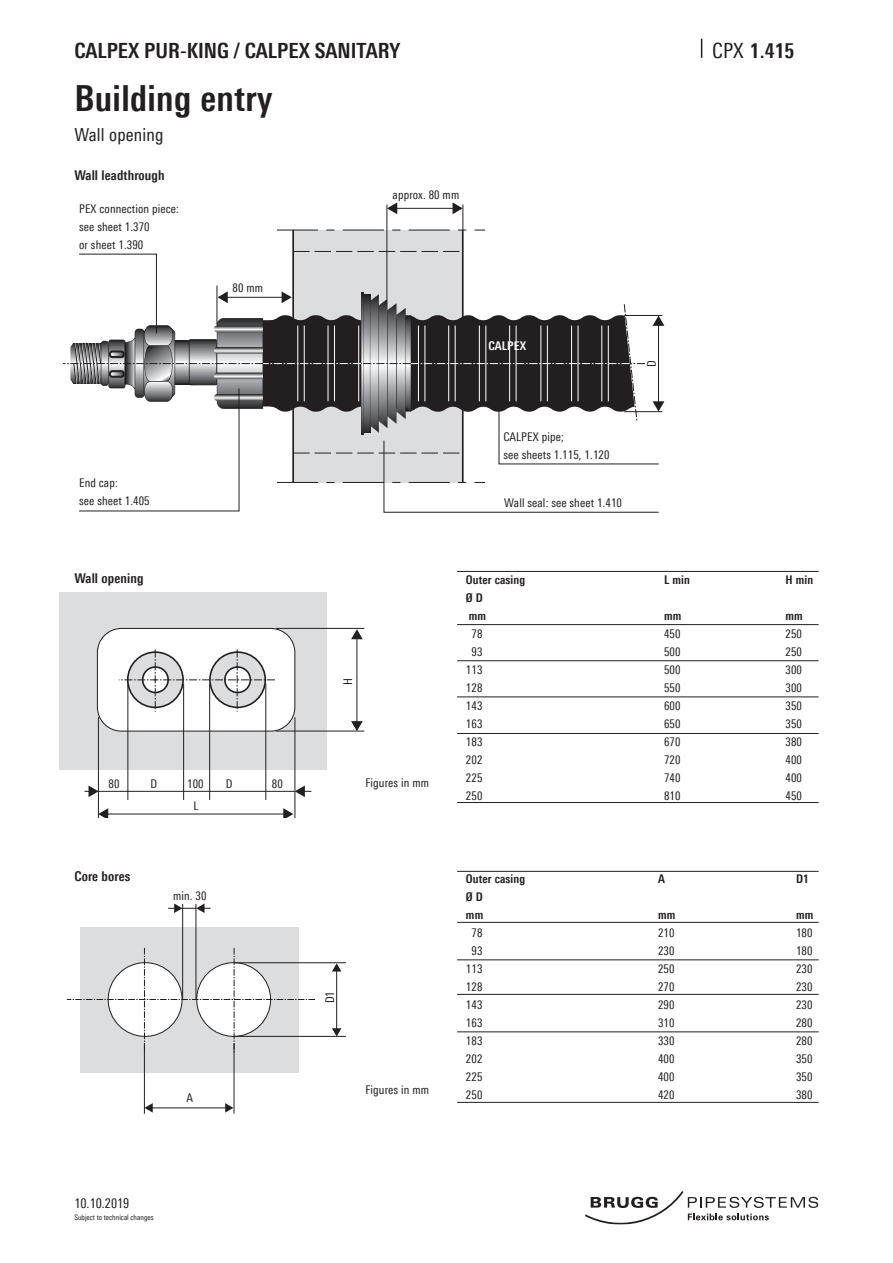
<style>
.page{position:relative;width:893px;height:1263px;background:#fff}
.page>*{position:absolute;margin:0;border:0;box-sizing:border-box;transform-origin:0 0}
.t1{font:700 36px "Linotype Univers 620 Cn";letter-spacing:.01em;color:#231f20}
.t2{font:700 21px "Linotype Univers 620 Cn";color:#231f20}
.t3{font:18px "Linotype Univers 420 Cn";letter-spacing:.01em;color:#231f20}
.t4{font:700 13.5px "Linotype Univers 620 Cn";letter-spacing:.01em;color:#231f20}
.t5{font:13.5px "Linotype Univers 420 Cn";color:#231f20}
.t6{font:12px/18px "Linotype Univers 420 Cn";letter-spacing:.01em;color:#231f20}
.t7{font:700 12px/18px "Linotype Univers 620 Cn";letter-spacing:.01em;color:#231f20}
.t8{font:700 12px "Linotype Univers 620 Cn";letter-spacing:.01em;color:#fff}
.t9{font:7.5px "Linotype Univers 420 Cn";color:#231f20}
.s1{font-family:"Linotype Univers 420 Cn";font-weight:400}
</style>
<div class="page">
<svg style="left:701px;top:39px;width:1px;height:19px"></svg>
<svg style="left:585px;top:1191px;width:233px;height:33px"></svg>
<div style="left:293px;top:230px;width:170px;height:252px;background:#dcdddf"></div>
<hr style="left:292px;top:230px;width:2px;height:252px;background:#231f20">
<hr style="left:462px;top:230px;width:2px;height:252px;background:#231f20">
<hr style="left:387px;top:205px;width:1px;height:94px;background:#231f20">
<svg style="left:277px;top:202px;width:208px;height:29px"></svg>
<svg style="left:63px;top:251px;width:601px;height:261px"></svg>
<hr style="left:457px;top:571px;width:362px;height:1px;background:#231f20">
<hr style="left:457px;top:624px;width:362px;height:1px;background:#231f20">
<hr style="left:457px;top:660px;width:362px;height:1px;background:#231f20">
<hr style="left:457px;top:697px;width:362px;height:1px;background:#231f20">
<hr style="left:457px;top:733px;width:362px;height:1px;background:#231f20">
<hr style="left:457px;top:871px;width:362px;height:1px;background:#231f20">
<hr style="left:457px;top:922px;width:362px;height:1px;background:#231f20">
<hr style="left:457px;top:959px;width:362px;height:1px;background:#231f20">
<hr style="left:457px;top:994px;width:362px;height:1px;background:#231f20">
<hr style="left:457px;top:1031px;width:362px;height:1px;background:#231f20">
<hr style="left:457px;top:1102px;width:362px;height:1px;background:#231f20">
<hr style="left:457px;top:802px;width:362px;height:1px;background:#231f20">
<div style="left:60px;top:592px;width:267px;height:178px;background:#dcdddf"></div>
<div style="left:97px;top:628px;width:198px;height:103px;background:#fff;border-radius:24px"></div>
<div style="left:97px;top:628px;width:198px;height:103px;border:1px solid #231f20;border-radius:24px"></div>
<svg style="left:119px;top:649px;width:156px;height:63px"></svg>
<hr style="left:276px;top:628px;width:88px;height:1px;background:#231f20">
<hr style="left:276px;top:731px;width:88px;height:1px;background:#231f20">
<hr style="left:357px;top:637px;width:1px;height:86px;background:#231f20">
<svg style="left:351px;top:629px;width:12px;height:10px"></svg>
<svg style="left:351px;top:721px;width:12px;height:10px"></svg>
<hr style="left:295px;top:717px;width:1px;height:100px;background:#231f20">
<hr style="left:98px;top:717px;width:1px;height:100px;background:#231f20">
<hr style="left:128px;top:684px;width:1px;height:116px;background:#231f20">
<hr style="left:183px;top:684px;width:1px;height:116px;background:#231f20">
<hr style="left:209px;top:684px;width:1px;height:116px;background:#231f20">
<hr style="left:266px;top:684px;width:1px;height:116px;background:#231f20">
<hr style="left:107px;top:814px;width:178px;height:1px;background:#231f20">
<svg style="left:283px;top:808px;width:10px;height:9px"></svg>
<svg style="left:98px;top:808px;width:10px;height:9px"></svg>
<svg style="left:84px;top:785px;width:15px;height:12px"></svg>
<hr style="left:99px;top:791px;width:196px;height:1px;background:#231f20">
<svg style="left:295px;top:785px;width:16px;height:12px"></svg>
<div style="left:80px;top:927px;width:219px;height:145px;background:#dcdddf"></div>
<svg style="left:67px;top:948px;width:248px;height:105px"></svg>
<hr style="left:234px;top:962px;width:112px;height:1px;background:#231f20">
<hr style="left:234px;top:1036px;width:112px;height:1px;background:#231f20">
<hr style="left:336px;top:970px;width:1px;height:60px;background:#231f20">
<svg style="left:332px;top:963px;width:9px;height:8px"></svg>
<svg style="left:332px;top:1028px;width:9px;height:8px"></svg>
<hr style="left:234px;top:1043px;width:1px;height:71px;background:#231f20">
<hr style="left:144px;top:1043px;width:1px;height:71px;background:#231f20">
<hr style="left:182px;top:904px;width:1px;height:95px;background:#231f20">
<hr style="left:196px;top:904px;width:1px;height:95px;background:#231f20">
<hr style="left:151px;top:1107px;width:76px;height:1px;background:#231f20">
<svg style="left:225px;top:1103px;width:8px;height:9px"></svg>
<svg style="left:145px;top:1103px;width:8px;height:9px"></svg>
<svg style="left:168px;top:903px;width:43px;height:10px"></svg>
<h2 class="t2" style="left:74px;top:38px;width:327px">CALPEX PUR-KING / CALPEX SANITARY</h2>
<h2 class="t2" style="left:712px;top:38px;width:84px"><span class="s1">CPX</span> 1.415</h2>
<h1 class="t1" style="left:74px;top:76px;width:199px">Building entry</h1>
<h3 class="t3" style="left:74px;top:124px;width:91px">Wall opening</h3>
<p class="t4" style="left:74px;top:167px;width:92px">Wall leadthrough</p>
<p class="t6" style="left:79px;top:200px;width:101px">PEX connection piece: see sheet 1.370<br>or sheet 1.390</p>
<p class="t6" style="left:232px;top:279px;width:32px">80 mm</p>
<p class="t6" style="left:79px;top:474px;width:72px">End cap:<br>see sheet 1.405</p>
<p class="t6" style="left:393px;top:185px;width:68px">approx. 80 mm</p>
<p class="t8" style="left:488px;top:338px;width:39px">CALPEX</p>
<p class="t6" style="left:643px;top:367px;width:8px;rotate:-90deg">D</p>
<p class="t6" style="left:503px;top:427px;width:108px">CALPEX pipe;<br>see sheets 1.115, 1.120</p>
<p class="t6" style="left:504px;top:494px;width:119px">Wall seal: see sheet 1.410</p>
<p class="t4" style="left:74px;top:570px;width:71px">Wall opening</p>
<p class="t7" style="left:466px;top:570px;width:61px">Outer casing</p>
<p class="t7" style="left:664px;top:570px;width:27px">L min</p>
<p class="t7" style="left:785px;top:570px;width:29px">H min</p>
<p class="t7" style="left:466px;top:588px;width:22px">Ø D mm</p>
<p class="t7" style="left:664px;top:606px;width:19px">mm</p>
<p class="t7" style="left:785px;top:606px;width:19px">mm</p>
<p class="t6" style="left:108px;top:775px;width:12px">80</p>
<p class="t6" style="left:151px;top:775px;width:8px">D</p>
<p class="t6" style="left:187px;top:775px;width:18px">100</p>
<p class="t6" style="left:226px;top:775px;width:8px">D</p>
<p class="t6" style="left:272px;top:775px;width:12px">80</p>
<p class="t6" style="left:194px;top:796px;width:6px">L</p>
<p class="t6" style="left:339px;top:685px;width:8px;rotate:-90deg">H</p>
<p class="t6" style="left:366px;top:774px;width:65px">Figures in mm</p>
<p class="t6" style="left:472px;top:624px;width:12px">78</p>
<p class="t6" style="left:664px;top:624px;width:18px">450</p>
<p class="t6" style="left:785px;top:624px;width:18px">250</p>
<p class="t6" style="left:472px;top:642px;width:12px">93</p>
<p class="t6" style="left:664px;top:642px;width:18px">500</p>
<p class="t6" style="left:785px;top:642px;width:18px">250</p>
<p class="t6" style="left:466px;top:660px;width:18px">113</p>
<p class="t6" style="left:664px;top:660px;width:18px">500</p>
<p class="t6" style="left:785px;top:660px;width:18px">300</p>
<p class="t6" style="left:466px;top:678px;width:18px">128</p>
<p class="t6" style="left:664px;top:678px;width:18px">550</p>
<p class="t6" style="left:785px;top:678px;width:18px">300</p>
<p class="t6" style="left:466px;top:696px;width:18px">143</p>
<p class="t6" style="left:664px;top:696px;width:18px">600</p>
<p class="t6" style="left:785px;top:696px;width:18px">350</p>
<p class="t6" style="left:466px;top:714px;width:18px">163</p>
<p class="t6" style="left:664px;top:714px;width:18px">650</p>
<p class="t6" style="left:785px;top:714px;width:18px">350</p>
<p class="t6" style="left:466px;top:732px;width:18px">183</p>
<p class="t6" style="left:664px;top:732px;width:18px">670</p>
<p class="t6" style="left:785px;top:732px;width:18px">380</p>
<p class="t6" style="left:466px;top:750px;width:18px">202</p>
<p class="t6" style="left:664px;top:750px;width:18px">720</p>
<p class="t6" style="left:785px;top:750px;width:18px">400</p>
<p class="t6" style="left:466px;top:768px;width:18px">225</p>
<p class="t6" style="left:664px;top:768px;width:18px">740</p>
<p class="t6" style="left:785px;top:768px;width:18px">400</p>
<p class="t6" style="left:466px;top:786px;width:18px">250</p>
<p class="t6" style="left:664px;top:786px;width:18px">810</p>
<p class="t6" style="left:785px;top:786px;width:18px">450</p>
<p class="t4" style="left:74px;top:868px;width:57px">Core bores</p>
<p class="t7" style="left:466px;top:870px;width:61px">Outer casing</p>
<p class="t7" style="left:658px;top:870px;width:8px">A</p>
<p class="t7" style="left:796px;top:870px;width:14px">D1</p>
<p class="t7" style="left:466px;top:888px;width:19px">Ø D mm</p>
<p class="t6" style="left:173px;top:886px;width:35px">min. 30</p>
<p class="t7" style="left:658px;top:906px;width:19px">mm</p>
<p class="t7" style="left:796px;top:906px;width:19px">mm</p>
<p class="t6" style="left:187px;top:1088px;width:8px">A</p>
<p class="t5" style="left:74px;top:1195px;width:56px">10.10.2019</p>
<p class="t9" style="left:74px;top:1213px;width:81px">Subject to technical changes</p>
<p class="t6" style="left:321px;top:1003px;width:14px;rotate:-90deg">D1</p>
<p class="t6" style="left:366px;top:1080px;width:65px">Figures in mm</p>
<p class="t6" style="left:472px;top:924px;width:12px">78</p>
<p class="t6" style="left:658px;top:924px;width:18px">210</p>
<p class="t6" style="left:796px;top:924px;width:18px">180</p>
<p class="t6" style="left:472px;top:942px;width:12px">93</p>
<p class="t6" style="left:658px;top:942px;width:18px">230</p>
<p class="t6" style="left:796px;top:942px;width:18px">180</p>
<p class="t6" style="left:466px;top:960px;width:18px">113</p>
<p class="t6" style="left:658px;top:960px;width:18px">250</p>
<p class="t6" style="left:796px;top:960px;width:18px">230</p>
<p class="t6" style="left:466px;top:978px;width:18px">128</p>
<p class="t6" style="left:658px;top:978px;width:18px">270</p>
<p class="t6" style="left:796px;top:978px;width:18px">230</p>
<p class="t6" style="left:466px;top:996px;width:18px">143</p>
<p class="t6" style="left:658px;top:996px;width:18px">290</p>
<p class="t6" style="left:796px;top:996px;width:18px">230</p>
<p class="t6" style="left:466px;top:1014px;width:18px">163</p>
<p class="t6" style="left:658px;top:1014px;width:18px">310</p>
<p class="t6" style="left:796px;top:1014px;width:18px">280</p>
<p class="t6" style="left:466px;top:1032px;width:18px">183</p>
<p class="t6" style="left:658px;top:1032px;width:18px">330</p>
<p class="t6" style="left:796px;top:1032px;width:18px">280</p>
<p class="t6" style="left:466px;top:1050px;width:18px">202</p>
<p class="t6" style="left:658px;top:1050px;width:18px">400</p>
<p class="t6" style="left:796px;top:1050px;width:18px">350</p>
<p class="t6" style="left:466px;top:1068px;width:18px">225</p>
<p class="t6" style="left:658px;top:1068px;width:18px">400</p>
<p class="t6" style="left:796px;top:1068px;width:18px">350</p>
<p class="t6" style="left:466px;top:1086px;width:18px">250</p>
<p class="t6" style="left:658px;top:1086px;width:18px">420</p>
<p class="t6" style="left:796px;top:1086px;width:18px">380</p>
</div>
